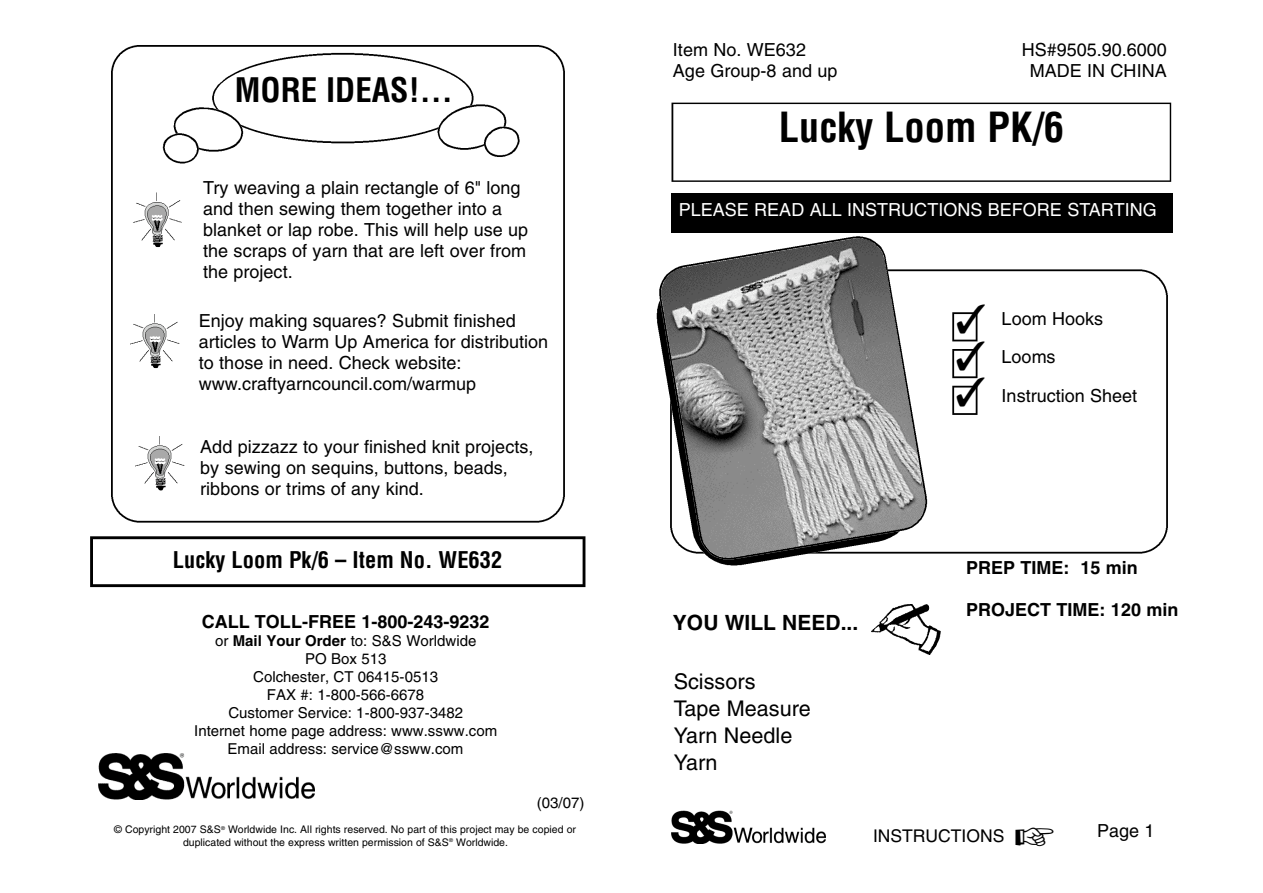
<style>
.page{position:relative;width:1263px;height:893px;background:#fff}
.page>*{position:absolute;margin:0;border:0;box-sizing:border-box;transform-origin:0 0}
.t1{font:700 condensed 40.5px "Helvetica";color:#000}
.t2{font:40.5px/36.3px "Zapf Dingbats";color:#000;text-align:justify}
.t3{font:700 condensed 33px "Helvetica";color:#000}
.t4{font:700 condensed 22.5px "Helvetica";color:#000}
.t5{font:21.6px/27px "Helvetica";color:#000}
.t6{font:700 21px "Helvetica";color:#000}
.t7{font:18px/21px "Helvetica";color:#000}
.t8{font:700 18px "Helvetica";color:#000}
.t9{font:18px "Helvetica";color:#fff}
.t10{font:17.55px "Helvetica";color:#000}
.t11{font:15px/18px "Helvetica";color:#000;text-align:center}
.t12{font:10.5px/12.6px "Helvetica";color:#000;text-align:center}
.s1{font-weight:700}
</style>
<div class="page">
<svg style="left:111px;top:45px;width:454px;height:477px"></svg>
<svg style="left:131px;top:189px;width:56px;height:65px"></svg>
<img style="left:133px;top:189px;width:54px;height:58px">
<svg style="left:128px;top:310px;width:56px;height:65px"></svg>
<img style="left:130px;top:310px;width:54px;height:58px">
<svg style="left:133px;top:433px;width:56px;height:65px"></svg>
<img style="left:135px;top:433px;width:54px;height:57px">
<svg style="left:163px;top:53px;width:357px;height:110px"></svg>
<svg style="left:927px;top:269px;width:241px;height:284px"></svg>
<svg style="left:952px;top:312px;width:26px;height:29px"></svg>
<svg style="left:952px;top:349px;width:26px;height:29px"></svg>
<svg style="left:952px;top:386px;width:26px;height:29px"></svg>
<svg style="left:672px;top:103px;width:499px;height:79px"></svg>
<svg style="left:90px;top:536px;width:495px;height:51px"></svg>
<div style="left:672px;top:194px;width:501px;height:39px;background:#000"></div>
<svg style="left:657px;top:302px;width:119px;height:263px"></svg>
<svg style="left:659px;top:236px;width:268px;height:323px"></svg>
<img style="left:889px;top:604px;width:51px;height:50px">
<div style="left:202px;top:180px;width:337px;height:109px;background:#fff"></div>
<div style="left:197px;top:312px;width:356px;height:94px;background:#fff"></div>
<div style="left:199px;top:438px;width:352px;height:65px;background:#fff"></div>
<img style="left:672px;top:810px;width:154px;height:33px">
<img style="left:98px;top:753px;width:216px;height:46px">
<h2 class="t3" style="left:235px;top:77px;width:219px">MORE IDEAS!...</h2>
<p class="t7" style="left:203px;top:179px;width:327px">Try weaving a plain rectangle of 6" long and then sewing them together into a blanket or lap robe. This will help use up the scraps of yarn that are left over from the project.</p>
<p class="t7" style="left:199px;top:312px;width:351px">Enjoy making squares? Submit finished articles to Warm Up America for distribution to those in need. Check website: www.craftyarncouncil.com/warmup</p>
<p class="t7" style="left:200px;top:437px;width:335px">Add pizzazz to your finished knit projects, by sewing on sequins, buttons, beads, ribbons or trims of any kind.</p>
<p class="t4" style="left:173px;top:551px;width:331px">Lucky Loom Pk/6 – Item No. WE632</p>
<p class="t8" style="left:202px;top:615px;width:289px">CALL TOLL-FREE 1-800-243-9232</p>
<p class="t11" style="left:194px;top:633px;width:305px">or <span class="s1">Mail Your Order</span> to: S&amp;S Worldwide<br>PO Box 513<br>Colchester, CT 06415-0513<br>FAX #: 1-800-566-6678<br>Customer Service: 1-800-937-3482<br>Internet home page address: www.ssww.com<br>Email address: service@ssww.com</p>
<p class="t11" style="left:537px;top:794px;width:49px">(03/07)</p>
<p class="t12" style="left:114px;top:824px;width:463px">© Copyright 2007 S&amp;S<sup>®</sup> Worldwide Inc. All rights reserved. No part of this project may be copied or duplicated without the express written permission of S&amp;S<sup>®</sup> Worldwide.</p>
<p class="t7" style="left:673px;top:41px;width:135px">Item No. WE632</p>
<p class="t7" style="left:1022px;top:41px;width:147px">HS#9505.90.6000</p>
<p class="t7" style="left:673px;top:62px;width:166px">Age Group-8 and up</p>
<p class="t7" style="left:1030px;top:62px;width:139px">MADE IN CHINA</p>
<h1 class="t1" style="left:779px;top:111px;width:287px">Lucky Loom PK/6</h1>
<p class="t9" style="left:679px;top:203px;width:480px">PLEASE READ ALL INSTRUCTIONS BEFORE STARTING</p>
<h1 class="t2" style="left:956px;top:301px;width:32px">✓ ✓ ✓</h1>
<p class="t7" style="left:1002px;top:300px;width:137px;line-height:38.7px">Loom Hooks<br>Looms<br>Instruction Sheet</p>
<p class="t6" style="left:673px;top:615px;width:187px">YOU WILL NEED...</p>
<p class="t5" style="left:674px;top:669px;width:139px">Scissors<br>Tape Measure<br>Yarn Needle<br>Yarn</p>
<p class="t8" style="left:966px;top:561px;width:173px">PREP TIME: 15 min</p>
<p class="t8" style="left:966px;top:603px;width:214px">PROJECT TIME: 120 min</p>
<p class="t10" style="left:873px;top:829px;width:133px">INSTRUCTIONS</p>
<p class="t7" style="left:1097px;top:822px;width:59px">Page 1</p>
</div>
